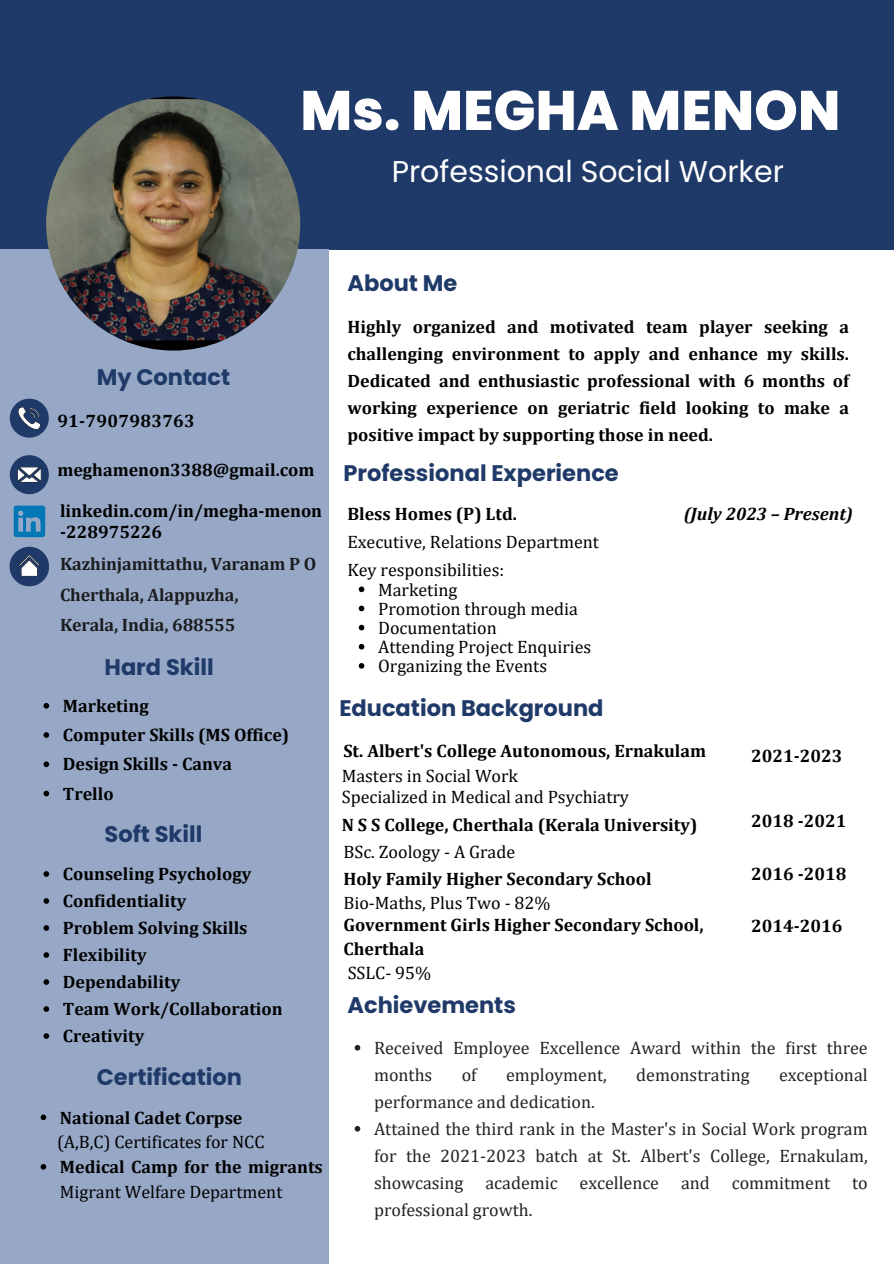
<style>
.page{position:relative;width:894px;height:1264px;background:#fff}
.page>*{position:absolute;margin:0;border:0;box-sizing:border-box;transform-origin:0 0}
.t1{font:800 55.5px "Poppins";color:#fff}
.t2{font:30px "Poppins";color:#fff}
.t3{font:700 22.5px "Poppins";color:#1f3a68}
.t4{font:700 18px/27px "Cambria";color:#000;text-align:justify}
.t5{font:18px/27px "Cambria";color:#222}
.t6{font:18px "Cambria";color:#000}
.t7{font:700 18px "Cambria";letter-spacing:-.01em;color:#1b1c1f}
.t8{font:700 18px "Cambria";color:#010101}
.t9{font:italic 700 18px "Cambria";color:#000}
.s1{font-weight:400}
</style>
<div class="page">
<div style="left:0;top:0;width:893px;height:249px;background:#1f3a68"></div>
<div style="left:0;top:249px;width:329px;height:1014px;background:#97a8c6"></div>
<img style="left:46px;top:96px;width:254px;height:254px;border-radius:50%">
<svg style="left:10px;top:455px;width:39px;height:39px"></svg>
<svg style="left:10px;top:398px;width:39px;height:39px"></svg>
<svg style="left:14px;top:505px;width:31px;height:32px"></svg>
<svg style="left:10px;top:547px;width:39px;height:39px"></svg>
<svg style="left:43px;top:703px;width:6px;height:5px"></svg>
<svg style="left:43px;top:732px;width:6px;height:5px"></svg>
<svg style="left:43px;top:761px;width:6px;height:6px"></svg>
<svg style="left:43px;top:790px;width:6px;height:6px"></svg>
<svg style="left:43px;top:871px;width:6px;height:5px"></svg>
<svg style="left:43px;top:898px;width:6px;height:5px"></svg>
<svg style="left:43px;top:925px;width:6px;height:5px"></svg>
<svg style="left:43px;top:952px;width:6px;height:5px"></svg>
<svg style="left:43px;top:979px;width:6px;height:5px"></svg>
<svg style="left:43px;top:1006px;width:6px;height:5px"></svg>
<svg style="left:43px;top:1033px;width:6px;height:5px"></svg>
<svg style="left:358px;top:586px;width:6px;height:6px"></svg>
<svg style="left:358px;top:605px;width:6px;height:6px"></svg>
<svg style="left:358px;top:624px;width:6px;height:6px"></svg>
<svg style="left:358px;top:644px;width:6px;height:5px"></svg>
<svg style="left:358px;top:663px;width:6px;height:5px"></svg>
<svg style="left:354px;top:1045px;width:6px;height:5px"></svg>
<svg style="left:354px;top:1126px;width:6px;height:5px"></svg>
<svg style="left:41px;top:1114px;width:5px;height:6px"></svg>
<svg style="left:41px;top:1164px;width:5px;height:5px"></svg>
<p class="t1" style="left:300px;top:72px;width:541px">Ms. MEGHA MENON</p>
<p class="t2" style="left:391px;top:150px;width:393px">Professional Social Worker</p>
<p class="t3" style="left:97px;top:361px;width:135px">My Contact</p>
<p class="t8" style="left:57px;top:409px;width:139px">91-7907983763</p>
<p class="t8" style="left:57px;top:459px;width:259px">meghamenon3388@gmail.com</p>
<p class="t4" style="left:60px;top:496px;width:263px">linkedin.com/in/megha-menon</p>
<p class="t4" style="left:60px;top:518px;width:103px">-228975226</p>
<p class="t7" style="left:60px;top:553px;width:257px">Kazhinjamittathu, Varanam P O</p>
<p class="t7" style="left:60px;top:583px;width:180px">Cherthala, Alappuzha,</p>
<p class="t7" style="left:60px;top:613px;width:177px">Kerala, India, 688555</p>
<p class="t3" style="left:105px;top:651px;width:110px">Hard Skill</p>
<p class="t4" style="left:63px;top:692px;width:87px">Marketing</p>
<p class="t4" style="left:63px;top:721px;width:228px">Computer Skills (MS Office)</p>
<p class="t4" style="left:63px;top:750px;width:171px">Design Skills - Canva</p>
<p class="t4" style="left:63px;top:779px;width:52px">Trello</p>
<p class="t3" style="left:105px;top:818px;width:99px">Soft Skill</p>
<p class="t4" style="left:63px;top:860px;width:190px">Counseling Psychology</p>
<p class="t4" style="left:63px;top:887px;width:125px">Confidentiality</p>
<p class="t4" style="left:63px;top:914px;width:186px">Problem Solving Skills</p>
<p class="t4" style="left:63px;top:941px;width:85px">Flexibility</p>
<p class="t4" style="left:63px;top:968px;width:119px">Dependability</p>
<p class="t4" style="left:63px;top:995px;width:221px">Team Work/Collaboration</p>
<p class="t4" style="left:63px;top:1022px;width:83px">Creativity</p>
<p class="t3" style="left:97px;top:1061px;width:147px">Certification</p>
<p class="t4" style="left:60px;top:1103px;width:184px">National Cadet Corpse</p>
<p class="t4" style="left:60px;top:1154px;width:264px;line-height:24.8px">Medical Camp for the migrants<br><span class="s1">Migrant Welfare Department</span></p>
<p class="t6" style="left:57px;top:1131px;width:209px">(A,B,C) Certificates for NCC</p>
<p class="t3" style="left:347px;top:267px;width:111px">About Me</p>
<p class="t4" style="left:347px;top:312px;width:503px">Highly organized and motivated team player seeking a challenging environment to apply and enhance my skills.<br>Dedicated and enthusiastic professional with 6 months of working experience on geriatric field looking to make a positive impact by supporting those in need.</p>
<p class="t3" style="left:343px;top:457px;width:277px">Professional Experience</p>
<p class="t4" style="left:347px;top:499px;width:171px">Bless Homes (P) Ltd.</p>
<p class="t9" style="left:683px;top:502px;width:171px">(July 2023 – Present)</p>
<p class="t6" style="left:347px;top:530px;width:253px">Executive, Relations Department</p>
<p class="t6" style="left:347px;top:559px;width:158px">Key responsibilities:</p>
<p class="t6" style="left:378px;top:578px;width:81px">Marketing</p>
<p class="t6" style="left:378px;top:597px;width:201px">Promotion through media</p>
<p class="t6" style="left:378px;top:616px;width:120px">Documentation</p>
<p class="t6" style="left:378px;top:636px;width:215px">Attending Project Enquiries</p>
<p class="t6" style="left:378px;top:655px;width:170px">Organizing the Events</p>
<p class="t3" style="left:339px;top:692px;width:266px">Education Background</p>
<p class="t4" style="left:343px;top:736px;width:364px">St. Albert's College Autonomous, Ernakulam</p>
<p class="t6" style="left:342px;top:764px;width:178px">Masters in Social Work</p>
<p class="t6" style="left:342px;top:786px;width:288px">Specialized in Medical and Psychiatry</p>
<p class="t4" style="left:751px;top:742px;width:93px">2021-2023</p>
<p class="t4" style="left:342px;top:811px;width:357px">N S S College, Cherthala (Kerala University)</p>
<p class="t4" style="left:751px;top:807px;width:97px">2018 -2021</p>
<p class="t6" style="left:343px;top:840px;width:173px">BSc. Zoology - A Grade</p>
<p class="t4" style="left:343px;top:864px;width:309px">Holy Family Higher Secondary School</p>
<p class="t4" style="left:751px;top:860px;width:97px">2016 -2018</p>
<p class="t4" style="left:343px;top:910px;width:361px">Government Girls Higher Secondary School,</p>
<p class="t4" style="left:343px;top:935px;width:82px">Cherthala</p>
<p class="t6" style="left:343px;top:892px;width:208px">Bio-Maths, Plus Two - 82%</p>
<p class="t4" style="left:751px;top:911px;width:93px">2014-2016</p>
<p class="t6" style="left:347px;top:962px;width:85px">SSLC- 95%</p>
<p class="t3" style="left:347px;top:989px;width:170px">Achievements</p>
<p class="t5" style="left:374px;top:1033px;width:495px">Received Employee Excellence Award within the first three months</p>
<p class="t5" style="left:461px;top:1060px;width:16px">of</p>
<p class="t5" style="left:506px;top:1060px;width:102px">employment,</p>
<p class="t5" style="left:636px;top:1060px;width:115px">demonstrating</p>
<p class="t5" style="left:779px;top:1060px;width:90px">exceptional</p>
<p class="t5" style="left:374px;top:1087px;width:222px">performance and dedication.</p>
<p class="t5" style="left:374px;top:1114px;width:495px;text-align:justify">Attained the third rank in the Master's in Social Work program for the 2021-2023 batch at St. Albert's College, Ernakulam, showcasing academic excellence and commitment to professional growth.</p>
</div>
